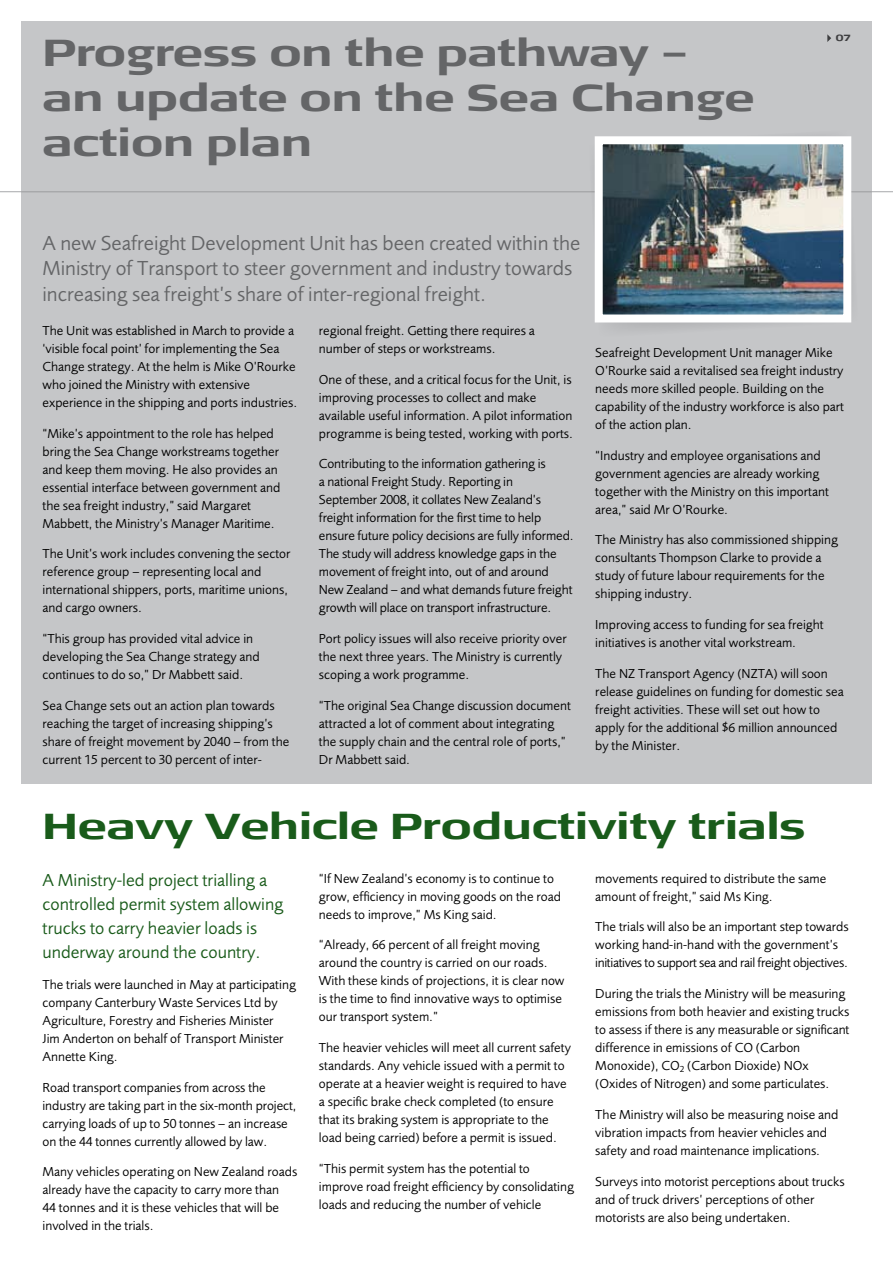
<style>
.page{position:relative;width:893px;height:1263px;background:#fff}
.page>*{position:absolute;margin:0;border:0;box-sizing:border-box;transform-origin:0 0}
.t1{font:700 37.5px/45px "Signa Ext Column";color:#646567}
.t2{font:700 36px "Signa Ext Column";color:#195b1a}
.t3{font:21px/25.5px "Foundry Sans";color:#646567}
.t4{font:18px/24px "Foundry Sans";color:#195b1a}
.t5{font:13.5px/18px "Foundry Sans";color:#000}
.t6{font:700 9px "Signa Ext Column";color:#3e3e40}
</style>
<div class="page">
<div style="left:21px;top:21px;width:851px;height:763px;background:#c5c6c8"></div>
<hr style="left:0;top:191px;width:893px;height:1px;background:#a7a8aa">
<svg style="left:588px;top:136px;width:272px;height:192px"></svg>
<img style="left:604px;top:145px;width:238px;height:168px">
<div style="left:595px;top:136px;width:256px;height:186px;border:8px solid #fff"></div>
<svg style="left:827px;top:34px;width:4px;height:8px"></svg>
<h1 class="t1" style="left:43px;top:31px;width:713px">Progress on the pathway – an update on the Sea Change action plan</h1>
<h3 class="t3" style="left:43px;top:230px;width:539px">A new Seafreight Development U nit has been created within the<br>Ministry of Transport to steer government and industry towards increasing sea freight’s share of inter-regional freight.</h3>
<p class="t6" style="left:836px;top:33px;width:17px">07</p>
<p class="t5" style="left:43px;top:321px;width:256px">The U nit was established in March to provide a ‘visible focal point’ for implementing the Sea Change strategy. At the helm is Mike O’Rourke who joined the Ministry with extensive experience in the shipping and ports industries.</p>
<p class="t5" style="left:43px;top:424px;width:239px">“Mike’s appointment to the role has helped bring the Sea Change workstreams together and keep them moving. H e also provides an essential interface between government and the sea freight industry,” said Margaret Mabbett, the Ministry’s Manager Maritime.</p>
<p class="t5" style="left:43px;top:545px;width:250px">The U nit’s work includes convening the sector reference group – representing local and international shippers, ports, maritime unions, and cargo owners.</p>
<p class="t5" style="left:43px;top:630px;width:219px">“This group has provided vital advice in developing the Sea Change strategy and continues to do so,” Dr Mabbett said.</p>
<p class="t5" style="left:43px;top:696px;width:248px">Sea Change sets out an action plan towards reaching the target of increasing shipping’s share of freight movement by 2040 – from the current 15 percent to 30 percent of inter-</p>
<p class="t5" style="left:319px;top:321px;width:217px">regional freight. Getting there requires a number of steps or workstreams.</p>
<p class="t5" style="left:319px;top:370px;width:256px">One of these, and a critical focus for the U nit, is improving processes to collect and make available useful information. A pilot information programme is being tested, working with ports.</p>
<p class="t5" style="left:319px;top:455px;width:256px">Contributing to the information gathering is<br>a national Freight Study. Reporting in September 2008, it collates New Zealand’s freight information for the first time to help ensure future policy decisions are fully informed.<br>The study will address knowledge gaps in the movement of freight into, out of and around New Zealand – and what demands future freight growth will place on transport infrastructure.</p>
<p class="t5" style="left:319px;top:629px;width:249px">Port policy issues will also receive priority over the next three years. The Ministry is currently scoping a work programme.</p>
<p class="t5" style="left:319px;top:696px;width:254px">“The original Sea Change discussion document attracted a lot of comment about integrating the supply chain and the central role of ports,” Dr Mabbett said.</p>
<p class="t5" style="left:595px;top:343px;width:250px">Seafreight Development U nit manager Mike O’Rourke said a revitalised sea freight industry needs more skilled people. Building on the capability of the industry workforce is also part of the action plan.</p>
<p class="t5" style="left:595px;top:446px;width:235px">“Industry and employee organisations and government agencies are already working together with the Ministry on this important area,” said Mr O’Rourke.</p>
<p class="t5" style="left:595px;top:531px;width:244px">The Ministry has also commissioned shipping consultants Thompson Clarke to provide a study of future labour requirements for the shipping industry.</p>
<p class="t5" style="left:595px;top:616px;width:230px">Improving access to funding for sea freight initiatives is another vital workstream.</p>
<p class="t5" style="left:595px;top:664px;width:250px">The NZ Transport Agency (NZTA) will soon release guidelines on funding for domestic sea freight activities. These will set out how to apply for the additional $6 million announced by the Minister.</p>
<h2 class="t2" style="left:43px;top:804px;width:765px">Heavy Vehicle Productivity trials</h2>
<h3 class="t4" style="left:43px;top:868px;width:243px">A Ministry-led project trialling a controlled permit system allowing trucks to carry heavier loads is underway around the country.</h3>
<p class="t5" style="left:43px;top:975px;width:255px">The trials were launched in May at participating company Canterbury Waste Services Ltd by Agriculture, Forestry and Fisheries Minister<br>Jim Anderton on behalf of Transport Minister Annette King.</p>
<p class="t5" style="left:43px;top:1078px;width:255px">Road transport companies from across the industry are taking part in the six-month project, carrying loads of up to 50 tonnes – an increase on the 44 tonnes currently allowed by law.</p>
<p class="t5" style="left:43px;top:1163px;width:256px">Many vehicles operating on New Zealand roads already have the capacity to carry more than<br>44 tonnes and it is these vehicles that will be involved in the trials.</p>
<p class="t5" style="left:319px;top:869px;width:244px">“If New Zealand’s economy is to continue to grow, efficiency in moving goods on the road needs to improve,” Ms King said.</p>
<p class="t5" style="left:319px;top:936px;width:247px">“Already, 66 percent of all freight moving around the country is carried on our roads.<br>With these kinds of projections, it is clear now is the time to find innovative ways to optimise our transport system.”</p>
<p class="t5" style="left:319px;top:1039px;width:254px">The heavier vehicles will meet all current safety standards. Any vehicle issued with a permit to operate at a heavier weight is required to have a specific brake check completed (to ensure that its braking system is appropriate to the load being carried) before a permit is issued.</p>
<p class="t5" style="left:319px;top:1159px;width:257px">“This permit system has the potential to improve road freight efficiency by consolidating loads and reducing the number of vehicle</p>
<p class="t5" style="left:595px;top:869px;width:233px">movements required to distribute the same amount of freight,” said Ms King.</p>
<p class="t5" style="left:595px;top:918px;width:255px">The trials will also be an important step towards working hand-in-hand with the government’s initiatives to support sea and rail freight objectives.</p>
<p class="t5" style="left:595px;top:985px;width:256px">During the trials the Ministry will be measuring emissions from both heavier and existing trucks to assess if there is any measurable or significant difference in emissions of CO (Carbon Monoxide), CO<sub>2</sub> (Carbon Dioxide) NOx (Oxides of Nitrogen) and some particulates.</p>
<p class="t5" style="left:595px;top:1105px;width:245px">The Ministry will also be measuring noise and vibration impacts from heavier vehicles and safety and road maintenance implications.</p>
<p class="t5" style="left:595px;top:1172px;width:251px">Surveys into motorist perceptions about trucks and of truck drivers’ perceptions of other motorists are also being undertaken.</p>
</div>
